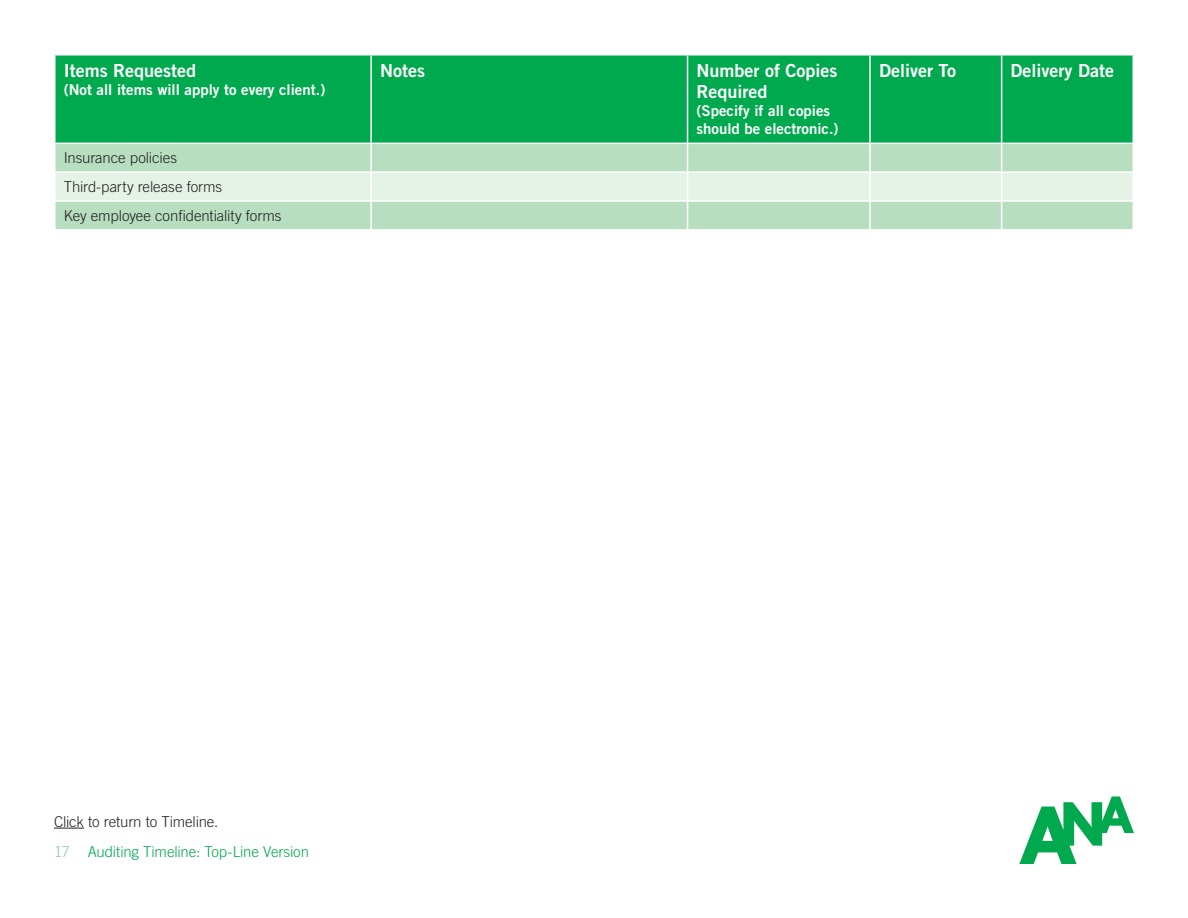
<style>
.page{position:relative;width:1188px;height:918px;background:#fff}
.page>*{position:absolute;margin:0;border:0;box-sizing:border-box;transform-origin:0 0}
.t1{font:18px/21.6px "Trade Gothic LT Std Bd 2";color:#fff}
.t2{font:300 15px/28.8px "Trade Gothic LT Std";letter-spacing:-.01em;color:#231f20}
.t3{font:15px/18px "Trade Gothic LT Std Bd 2";color:#fff}
.t4{font:300 15px "Trade Gothic LT Std";letter-spacing:-.01em;color:#00a94d}
.s1{color:#89cc9c}
</style>
<div class="page">
<svg style="left:1019px;top:796px;width:115px;height:68px"></svg>
<hr style="left:54px;top:828px;width:30px;height:1px;background:#231f20">
<div style="left:56px;top:56px;width:1076px;height:87px;background:#00a94e"></div>
<svg style="left:55px;top:144px;width:1078px;height:85px;background:#cbe7d0"></svg>
<hr style="left:370px;top:55px;width:2px;height:88px;background:#fff">
<hr style="left:687px;top:55px;width:1px;height:88px;background:#fff">
<hr style="left:869px;top:55px;width:2px;height:88px;background:#fff">
<hr style="left:1001px;top:55px;width:1px;height:88px;background:#fff">
<p class="t1" style="left:64px;top:59px;width:134px">Items Requested</p>
<p class="t3" style="left:64px;top:80px;width:263px">(Not all items will apply to every client.)</p>
<p class="t2" style="left:64px;top:143px;width:219px">Insurance policies<br>Third-party release forms<br>Key employee confidentiality forms</p>
<p class="t1" style="left:380px;top:59px;width:46px">Notes</p>
<p class="t1" style="left:697px;top:59px;width:142px">Number of Copies<br>Required</p>
<p class="t3" style="left:697px;top:102px;width:144px">(Specify if all copies should be electronic.)</p>
<p class="t1" style="left:879px;top:59px;width:79px">Deliver To</p>
<p class="t1" style="left:1011px;top:59px;width:105px">Delivery Date</p>
<p class="t2" style="left:54px;top:807px;width:166px">Click to return to Timeline.</p>
<p class="t4" style="left:54px;top:842px;width:257px"><span class="s1">17</span> Auditing Timeline: Top-Line Version</p>
</div>
